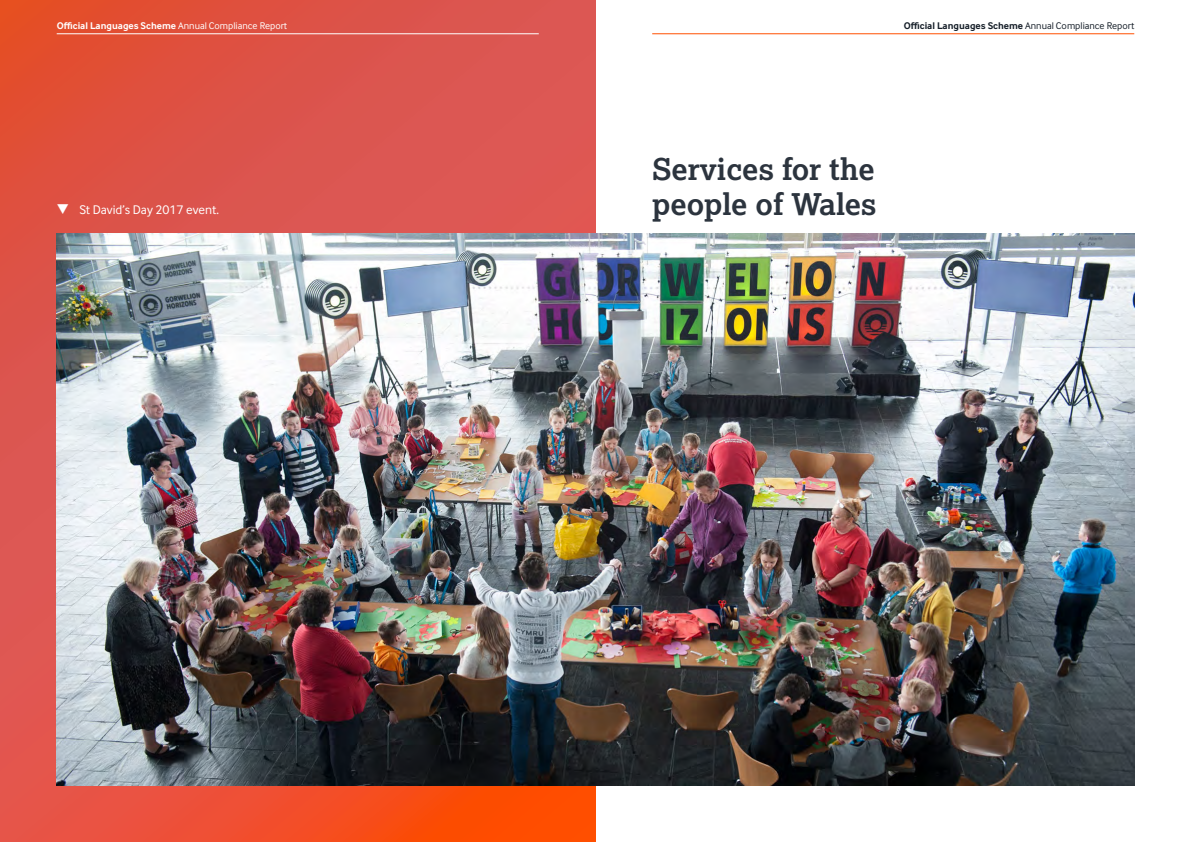
<style>
.page{position:relative;width:1191px;height:842px;background:#fff}
.page>*{position:absolute;margin:0;border:0;box-sizing:border-box;transform-origin:0 0}
.Chapter-headings{font:700 30px "Cynulliad Serif";color:#2c343e}
.t1{font:13px "Cynulliad Sans";color:#fff}
.t2{font:700 10px "Cynulliad Sans";color:#fff}
.t3{font:700 10px "Cynulliad Sans";color:#151e28}
.s1{font-weight:400}
</style>
<div class="page">
<svg style="left:0;top:0;width:595px;height:842px;background:#e05444"></svg>
<hr style="left:57px;top:34px;width:482px;height:1px;background:#fff">
<hr style="left:652px;top:34px;width:482px;height:1px;background:#ff5000">
<img style="left:57px;top:234px;width:1077px;height:551px">
<svg style="left:57px;top:204px;width:11px;height:10px"></svg>
<p class="t2" style="left:57px;top:20px;width:232px">Official Languages Scheme <span class="s1">Annual Compliance Report</span></p>
<p class="t3" style="left:903px;top:20px;width:232px">Official Languages Scheme <span class="s1">Annual Compliance Report</span></p>
<p class="t1" style="left:79px;top:203px;width:141px">St David’s Day 2017 event.</p>
<p class="Chapter-headings" style="left:652px;top:150px;width:224px">Services for the</p>
<p class="Chapter-headings" style="left:652px;top:185px;width:226px">people of Wales</p>
</div>
